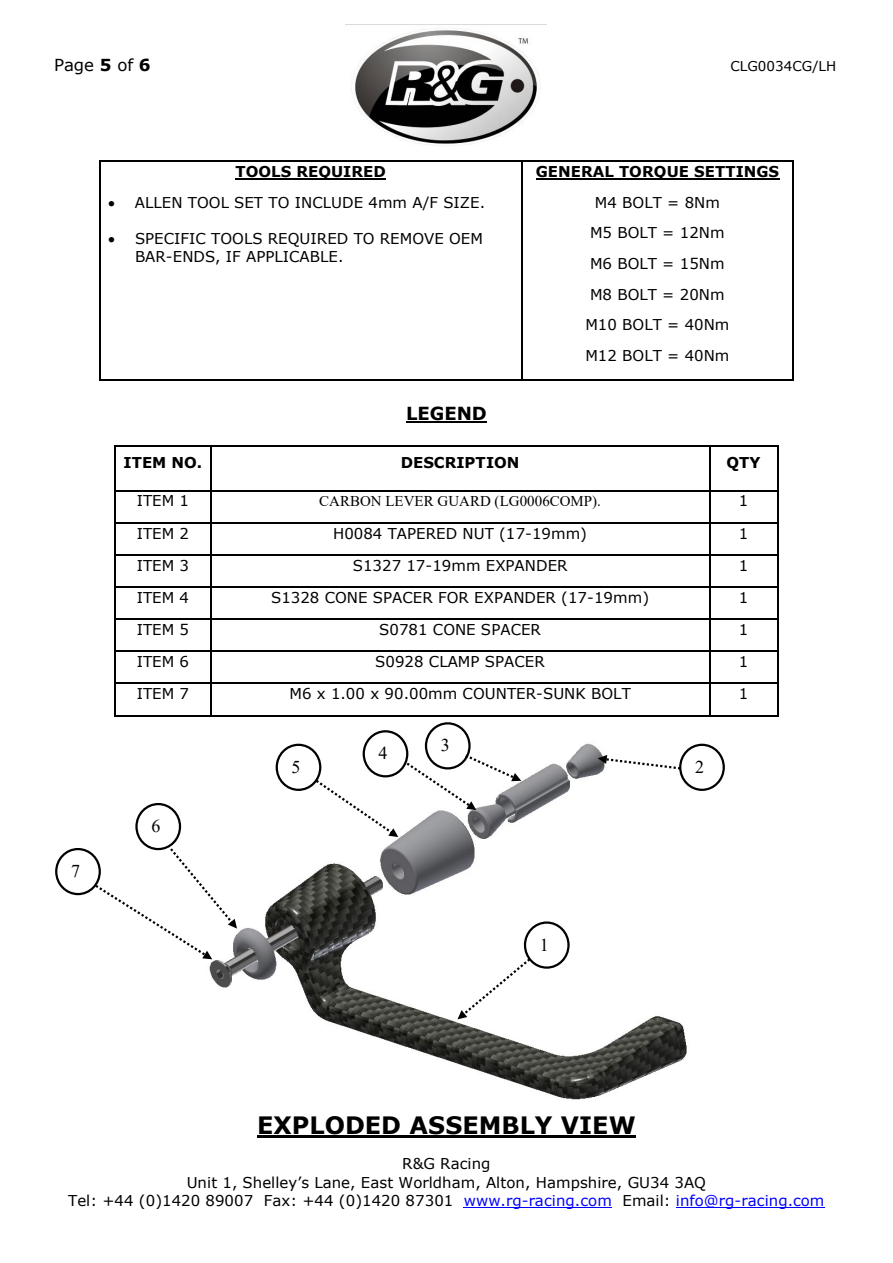
<style>
.page{position:relative;width:893px;height:1263px;background:#fff}
.page>*{position:absolute;margin:0;border:0;box-sizing:border-box;transform-origin:0 0}
.t1{font:700 24px "Verdana";color:#000}
.t2{font:18px "Times New Roman";color:#000}
.t3{font:700 18px "Verdana";color:#000}
.t4{font:16.5px "Verdana";color:#000}
.t5{font:15px/30.6px "Verdana";letter-spacing:.005em;color:#000;text-align:center}
.t6{font:700 15px "Verdana";letter-spacing:.005em;color:#000}
.t7{font:15px "Times New Roman";color:#000}
.t8{font:13.5px "Verdana";letter-spacing:.005em;color:#000}
.s1{font-weight:700}
.s2{color:#00f}
</style>
<div class="page">
<hr style="left:464px;top:1207px;width:148px;height:1px;background:#00f">
<hr style="left:676px;top:1207px;width:149px;height:1px;background:#00f">
<img style="left:346px;top:24px;width:201px;height:122px">
<img style="left:209px;top:741px;width:487px;height:359px">
<hr style="left:235px;top:178px;width:151px;height:2px;background:#000">
<hr style="left:536px;top:178px;width:243px;height:2px;background:#000">
<hr style="left:101px;top:160px;width:420px;height:2px;background:#000">
<hr style="left:523px;top:160px;width:270px;height:2px;background:#000">
<hr style="left:99px;top:162px;width:2px;height:217px;background:#000">
<hr style="left:101px;top:379px;width:420px;height:2px;background:#000">
<hr style="left:521px;top:162px;width:2px;height:217px;background:#000">
<hr style="left:523px;top:379px;width:270px;height:2px;background:#000">
<hr style="left:793px;top:162px;width:1px;height:217px;background:#000">
<hr style="left:406px;top:421px;width:81px;height:2px;background:#000">
<hr style="left:116px;top:445px;width:94px;height:2px;background:#000">
<hr style="left:212px;top:445px;width:497px;height:2px;background:#000">
<hr style="left:710px;top:445px;width:67px;height:2px;background:#000">
<hr style="left:115px;top:447px;width:1px;height:43px;background:#000">
<hr style="left:210px;top:447px;width:2px;height:43px;background:#000">
<hr style="left:709px;top:447px;width:1px;height:43px;background:#000">
<hr style="left:777px;top:447px;width:1px;height:43px;background:#000">
<hr style="left:116px;top:490px;width:94px;height:1px;background:#000">
<hr style="left:212px;top:490px;width:497px;height:1px;background:#000">
<hr style="left:710px;top:490px;width:67px;height:1px;background:#000">
<hr style="left:115px;top:491px;width:1px;height:31px;background:#000">
<hr style="left:210px;top:491px;width:2px;height:31px;background:#000">
<hr style="left:709px;top:491px;width:1px;height:31px;background:#000">
<hr style="left:777px;top:491px;width:1px;height:31px;background:#000">
<hr style="left:116px;top:522px;width:94px;height:1px;background:#000">
<hr style="left:212px;top:522px;width:497px;height:1px;background:#000">
<hr style="left:710px;top:522px;width:67px;height:1px;background:#000">
<hr style="left:115px;top:523px;width:1px;height:31px;background:#000">
<hr style="left:210px;top:523px;width:2px;height:31px;background:#000">
<hr style="left:709px;top:523px;width:1px;height:31px;background:#000">
<hr style="left:777px;top:523px;width:1px;height:31px;background:#000">
<hr style="left:116px;top:554px;width:94px;height:1px;background:#000">
<hr style="left:212px;top:554px;width:497px;height:1px;background:#000">
<hr style="left:710px;top:554px;width:67px;height:1px;background:#000">
<hr style="left:115px;top:555px;width:1px;height:31px;background:#000">
<hr style="left:210px;top:555px;width:2px;height:31px;background:#000">
<hr style="left:709px;top:555px;width:1px;height:31px;background:#000">
<hr style="left:777px;top:555px;width:1px;height:31px;background:#000">
<hr style="left:116px;top:586px;width:94px;height:2px;background:#000">
<hr style="left:212px;top:586px;width:497px;height:2px;background:#000">
<hr style="left:710px;top:586px;width:67px;height:2px;background:#000">
<hr style="left:115px;top:588px;width:1px;height:30px;background:#000">
<hr style="left:210px;top:588px;width:2px;height:30px;background:#000">
<hr style="left:709px;top:588px;width:1px;height:30px;background:#000">
<hr style="left:777px;top:588px;width:1px;height:30px;background:#000">
<hr style="left:116px;top:618px;width:94px;height:2px;background:#000">
<hr style="left:212px;top:618px;width:497px;height:2px;background:#000">
<hr style="left:710px;top:618px;width:67px;height:2px;background:#000">
<hr style="left:115px;top:620px;width:1px;height:31px;background:#000">
<hr style="left:210px;top:620px;width:2px;height:31px;background:#000">
<hr style="left:709px;top:620px;width:1px;height:31px;background:#000">
<hr style="left:777px;top:620px;width:1px;height:31px;background:#000">
<hr style="left:116px;top:651px;width:94px;height:1px;background:#000">
<hr style="left:212px;top:651px;width:497px;height:1px;background:#000">
<hr style="left:710px;top:651px;width:67px;height:1px;background:#000">
<hr style="left:115px;top:652px;width:1px;height:31px;background:#000">
<hr style="left:210px;top:652px;width:2px;height:31px;background:#000">
<hr style="left:709px;top:652px;width:1px;height:31px;background:#000">
<hr style="left:777px;top:652px;width:1px;height:31px;background:#000">
<hr style="left:116px;top:683px;width:94px;height:1px;background:#000">
<hr style="left:212px;top:683px;width:497px;height:1px;background:#000">
<hr style="left:710px;top:683px;width:67px;height:1px;background:#000">
<hr style="left:115px;top:684px;width:1px;height:31px;background:#000">
<hr style="left:116px;top:715px;width:94px;height:1px;background:#000">
<hr style="left:210px;top:684px;width:2px;height:31px;background:#000">
<hr style="left:212px;top:715px;width:497px;height:1px;background:#000">
<hr style="left:709px;top:684px;width:1px;height:31px;background:#000">
<hr style="left:710px;top:715px;width:67px;height:1px;background:#000">
<hr style="left:777px;top:684px;width:1px;height:31px;background:#000">
<hr style="left:257px;top:1135px;width:379px;height:3px;background:#000">
<div style="left:524px;top:921px;width:46px;height:48px;border:2px solid #000;border-radius:50%"></div>
<div style="left:679px;top:744px;width:46px;height:47px;border:2px solid #000;border-radius:50%"></div>
<div style="left:363px;top:730px;width:45px;height:47px;border:2px solid #000;border-radius:50%"></div>
<div style="left:425px;top:722px;width:46px;height:47px;border:2px solid #000;border-radius:50%"></div>
<div style="left:276px;top:744px;width:45px;height:47px;border:2px solid #000;border-radius:50%"></div>
<div style="left:135px;top:803px;width:46px;height:47px;border:2px solid #000;border-radius:50%"></div>
<div style="left:55px;top:848px;width:46px;height:47px;border:2px solid #000;border-radius:50%"></div>
<svg style="left:457px;top:956px;width:76px;height:63px"></svg>
<svg style="left:313px;top:778px;width:85px;height:59px"></svg>
<svg style="left:598px;top:755px;width:85px;height:16px"></svg>
<svg style="left:404px;top:753px;width:117px;height:57px"></svg>
<svg style="left:93px;top:846px;width:144px;height:113px"></svg>
<p class="t4" style="left:54px;top:53px;width:98px">Page <span class="s1">5</span> of <span class="s1">6</span></p>
<p class="t8" style="left:731px;top:56px;width:107px">CLG0034CG/LH</p>
<p class="t6" style="left:235px;top:161px;width:152px">TOOLS REQUIRED</p>
<p class="t5" style="left:135px;top:187px;width:352px">ALLEN TOOL SET TO INCLUDE 4mm A/F SIZE.</p>
<p class="t5" style="left:135px;top:229px;width:350px;line-height:18.1px;text-align:left">SPECIFIC TOOLS REQUIRED TO REMOVE OEM<br>BAR-ENDS, IF APPLICABLE.</p>
<p class="t3" style="left:406px;top:400px;width:82px">LEGEND</p>
<p class="t6" style="left:536px;top:161px;width:245px">GENERAL TORQUE SETTINGS</p>
<p class="t5" style="left:585px;top:187px;width:146px">M4 BOLT = 8Nm<br>M5 BOLT = 12Nm<br>M6 BOLT = 15Nm<br>M8 BOLT = 20Nm<br>M10 BOLT = 40Nm<br>M12 BOLT = 40Nm</p>
<p class="t6" style="left:124px;top:452px;width:80px">ITEM NO.</p>
<p class="t6" style="left:401px;top:452px;width:120px">DESCRIPTION</p>
<p class="t6" style="left:726px;top:452px;width:36px">QTY</p>
<p class="t5" style="left:137px;top:485px;width:54px">ITEM 1</p>
<p class="t7" style="left:319px;top:490px;width:283px">CARBON LEVER GUARD (LG0006COMP).</p>
<p class="t5" style="left:739px;top:485px;width:11px">1</p>
<p class="t5" style="left:137px;top:518px;width:54px">ITEM 2</p>
<p class="t5" style="left:333px;top:518px;width:255px">H0084 TAPERED NUT (17-19mm)</p>
<p class="t5" style="left:739px;top:518px;width:11px">1</p>
<p class="t5" style="left:137px;top:550px;width:54px">ITEM 3</p>
<p class="t5" style="left:353px;top:550px;width:216px">S1327 17-19mm EXPANDER</p>
<p class="t5" style="left:739px;top:550px;width:11px">1</p>
<p class="t5" style="left:137px;top:582px;width:54px">ITEM 4</p>
<p class="t5" style="left:271px;top:582px;width:380px">S1328 CONE SPACER FOR EXPANDER (17-19mm)</p>
<p class="t5" style="left:739px;top:582px;width:11px">1</p>
<p class="t5" style="left:137px;top:614px;width:54px">ITEM 5</p>
<p class="t5" style="left:379px;top:614px;width:163px">S0781 CONE SPACER</p>
<p class="t5" style="left:739px;top:614px;width:11px">1</p>
<p class="t5" style="left:137px;top:646px;width:54px">ITEM 6</p>
<p class="t5" style="left:375px;top:646px;width:171px">S0928 CLAMP SPACER</p>
<p class="t5" style="left:739px;top:646px;width:11px">1</p>
<p class="t5" style="left:137px;top:678px;width:54px">ITEM 7</p>
<p class="t5" style="left:290px;top:678px;width:343px">M6 x 1.00 x 90.00mm COUNTER-SUNK BOLT</p>
<p class="t5" style="left:739px;top:678px;width:11px">1</p>
<p class="t2" style="left:71px;top:858px;width:10px">7</p>
<p class="t2" style="left:151px;top:813px;width:10px">6</p>
<p class="t2" style="left:292px;top:754px;width:10px">5</p>
<p class="t2" style="left:379px;top:741px;width:10px">4</p>
<p class="t2" style="left:441px;top:733px;width:10px">3</p>
<p class="t2" style="left:695px;top:754px;width:10px">2</p>
<p class="t2" style="left:540px;top:932px;width:10px">1</p>
<h1 class="t1" style="left:257px;top:1108px;width:380px">EXPLODED ASSEMBLY VIEW</h1>
<p class="t5" style="left:68px;top:1155px;width:758px;line-height:18.3px">R&amp;G Racing<br>Unit 1, Shelley’s Lane, East Worldham, Alton, Hampshire, GU34 3AQ<br>Tel: +44 (0)1420 89007 Fax: +44 (0)1420 87301 <span class="s2">www.rg-racing.com</span> Email: <span class="s2">info@rg-racing.com</span></p>
</div>
